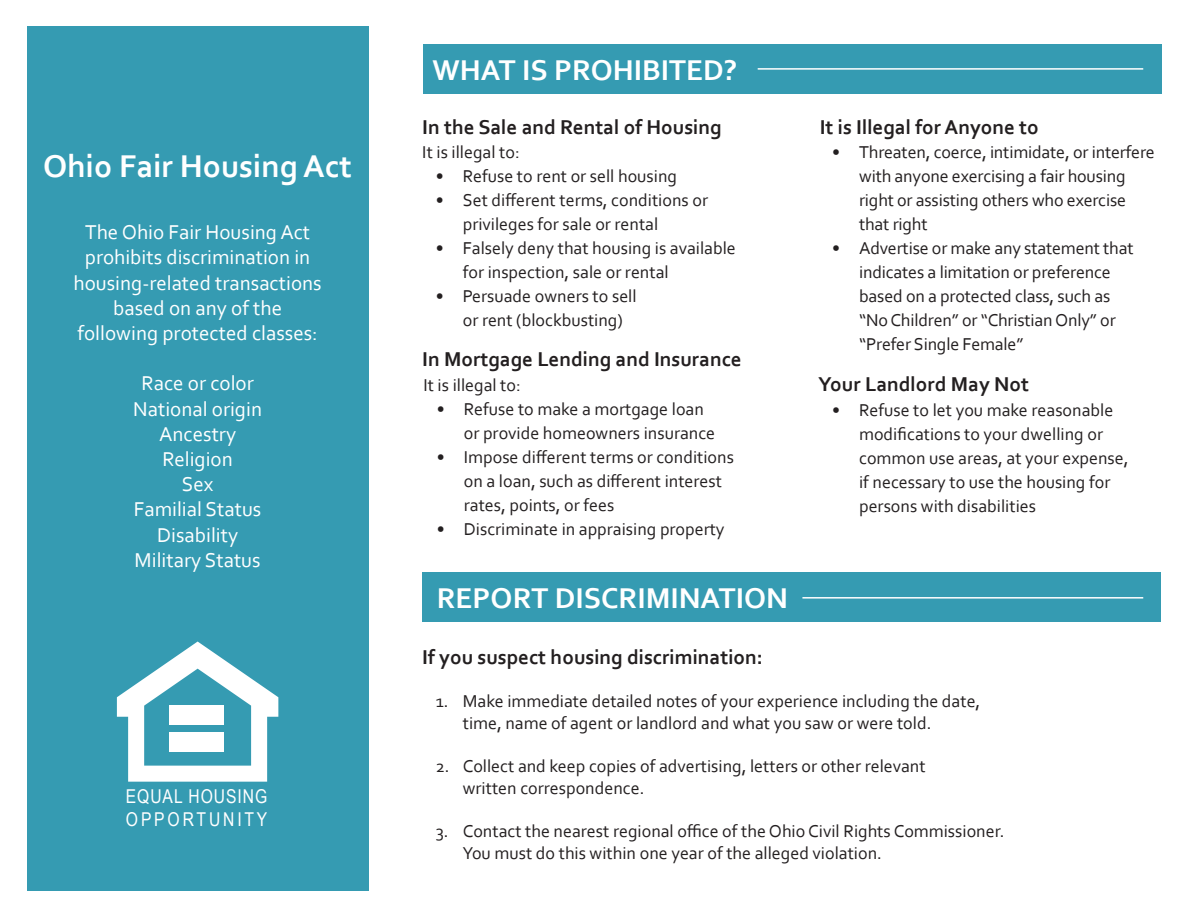
<style>
.page{position:relative;width:1188px;height:918px;background:#fff}
.page>*{position:absolute;margin:0;border:0;box-sizing:border-box;transform-origin:0 0}
.Subheading{font:700 33px "Corbel";color:#fff}
.Subheading-2{font:700 30px "Corbel";color:#fff}
.Heading{font:21px/25.2px "Corbel";color:#fff;text-align:center}
.Subheading-3{font:700 21px "Corbel";color:#231f20}
.Heading-2{font:700 21px "Corbel";color:#231f20}
.Heading-3{font:19.05px "Arial Narrow";letter-spacing:.05em;color:#fff}
.Heading-4{font:19.05px "Arial Narrow";letter-spacing:.15em;color:#fff}
.Heading-5{font:18px/24px "Corbel";color:#231f20}
</style>
<div class="page">
<div style="left:27px;top:26px;width:341px;height:865px;background:#359bb2"></div>
<div style="left:422px;top:572px;width:739px;height:50px;background:#359bb2"></div>
<div style="left:423px;top:44px;width:739px;height:50px;background:#359bb2"></div>
<hr style="left:758px;top:68px;width:385px;height:2px;background:#fff">
<hr style="left:802px;top:597px;width:341px;height:2px;background:#fff">
<svg style="left:117px;top:642px;width:161px;height:140px"></svg>
<div style="left:169px;top:732px;width:55px;height:19px;background:#fff"></div>
<div style="left:169px;top:705px;width:55px;height:19px;background:#fff"></div>
<p class="Subheading" style="left:43px;top:145px;width:310px">Ohio Fair Housing Act</p>
<p class="Heading" style="left:74px;top:219px;width:250px">The Ohio Fair Housing Act prohibits discrimination in housing-related transactions based on any of the following protected classes:</p>
<p class="Heading" style="left:141px;top:370px;width:114px">Race or color</p>
<p class="Heading" style="left:133px;top:395px;width:130px">National origin</p>
<p class="Heading" style="left:159px;top:421px;width:78px">Ancestry</p>
<p class="Heading" style="left:162px;top:446px;width:72px">Religion</p>
<p class="Heading" style="left:182px;top:471px;width:33px">Sex</p>
<p class="Heading" style="left:134px;top:496px;width:129px">Familial Status</p>
<p class="Heading" style="left:157px;top:521px;width:82px">Disability</p>
<p class="Heading" style="left:135px;top:547px;width:128px">Military Status</p>
<p class="Heading-3" style="left:126px;top:782px;width:143px">EQUAL HOUSING</p>
<p class="Heading-4" style="left:126px;top:805px;width:143px">OPPORTUNITY</p>
<p class="Subheading-2" style="left:433px;top:51px;width:306px">WHAT IS PROHIBITED?</p>
<p class="Subheading-3" style="left:422px;top:114px;width:301px">In the Sale and Rental of Housing</p>
<p class="Heading-5" style="left:422px;top:140px;width:99px">It is illegal to:</p>
<p class="Heading-5" style="left:436px;top:164px;width:243px">• Refuse to rent or sell housing</p>
<p class="Heading-5" style="left:463px;top:188px;width:247px;text-indent:-27px">• Set different terms, conditions or privileges for sale or rental</p>
<p class="Heading-5" style="left:463px;top:236px;width:275px;text-indent:-27px">• Falsely deny that housing is available for inspection, sale or rental</p>
<p class="Heading-5" style="left:463px;top:284px;width:175px;text-indent:-27px">• Persuade owners to sell or rent (blockbusting)</p>
<p class="Subheading-3" style="left:422px;top:346px;width:321px">In Mortgage Lending and Insurance</p>
<p class="Heading-5" style="left:423px;top:372px;width:99px">It is illegal to:</p>
<p class="Heading-5" style="left:464px;top:396px;width:253px;text-indent:-27px">• Refuse to make a mortgage loan or provide homeowners insurance</p>
<p class="Heading-5" style="left:464px;top:444px;width:272px;text-indent:-27px">• Impose different terms or conditions on a loan, such as different interest rates, points, or fees</p>
<p class="Heading-5" style="left:437px;top:516px;width:289px">• Discriminate in appraising property</p>
<p class="Subheading-2" style="left:437px;top:580px;width:353px">REPORT DISCRIMINATION</p>
<p class="Subheading-3" style="left:820px;top:114px;width:221px">It is Illegal for Anyone to</p>
<p class="Heading-5" style="left:859px;top:140px;width:297px;text-indent:-27px">• Threaten, coerce, intimidate, or interfere with anyone exercising a fair housing right or assisting others who exercise that right</p>
<p class="Heading-5" style="left:859px;top:236px;width:276px;text-indent:-27px">• Advertise or make any statement that indicates a limitation or preference based on a protected class, such as “No Children” or “Christian Only” or “Prefer Single Female”</p>
<p class="Subheading-3" style="left:819px;top:371px;width:212px">Your Landlord May Not</p>
<p class="Heading-5" style="left:859px;top:398px;width:271px;text-indent:-27px">• Refuse to let you make reasonable modifications to your dwelling or common use areas, at your expense, if necessary to use the housing for persons with disabilities</p>
<p class="Heading-2" style="left:422px;top:644px;width:342px">If you suspect housing discrimination:</p>
<p class="Heading-5" style="left:463px;top:690px;width:519px;line-height:21.6px;text-indent:-27px">1. Make immediate detailed notes of your experience including the date, time, name of agent or landlord and what you saw or were told.</p>
<p class="Heading-5" style="left:463px;top:755px;width:464px;line-height:21.6px;text-indent:-27px">2. Collect and keep copies of advertising, letters or other relevant written correspondence.</p>
<p class="Heading-5" style="left:463px;top:820px;width:543px;line-height:21.6px;text-indent:-27px">3. Contact the nearest regional office of the Ohio Civil Rights Commissioner.<br>You must do this within one year of the alleged violation.</p>
</div>
